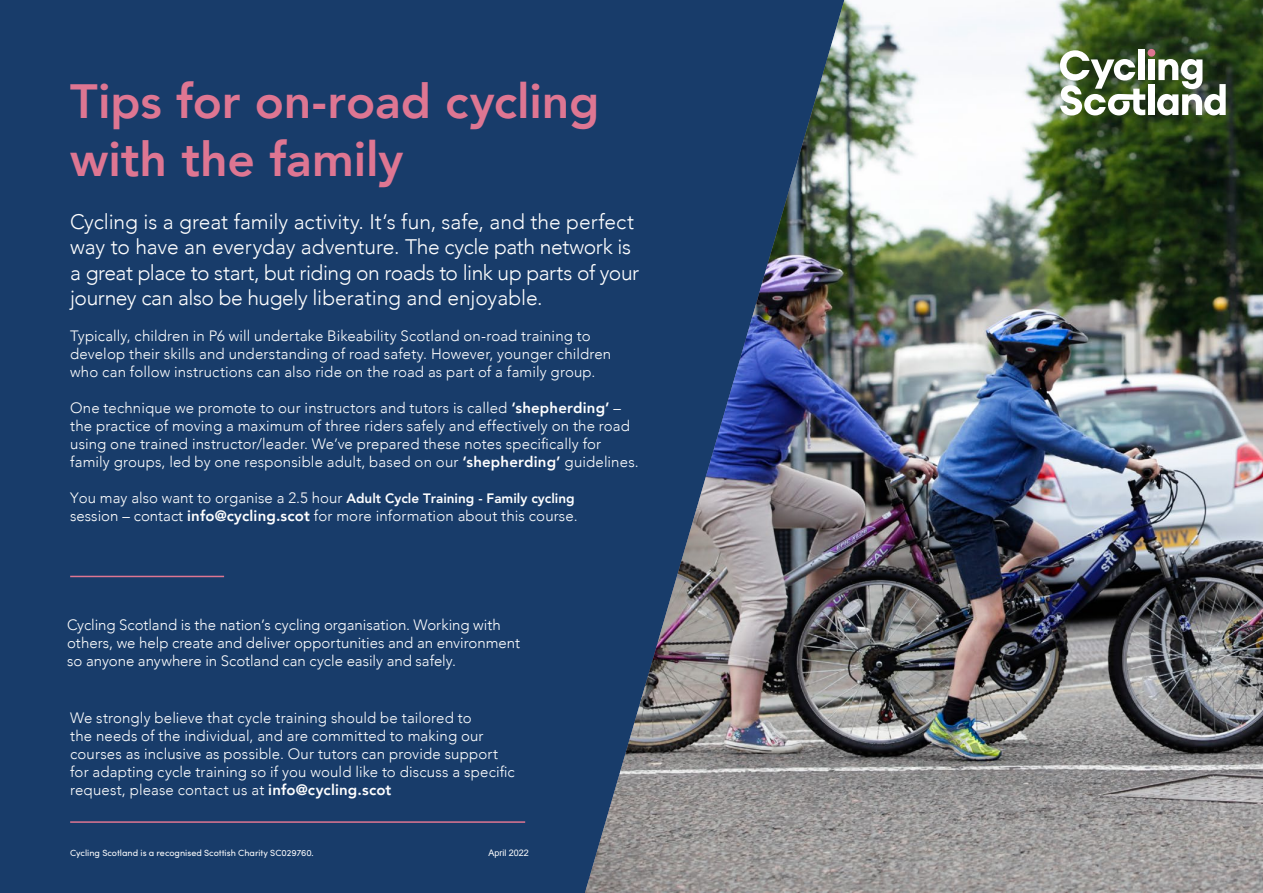
<style>
.page{position:relative;width:1263px;height:893px;background:#fff}
.page>*{position:absolute;margin:0;border:0;box-sizing:border-box;transform-origin:0 0}
.t1{font:800 48px/57.6px "Avenir";letter-spacing:-.005em;color:#de7692}
.t2{font:300 21px/25.2px "Avenir";letter-spacing:-.01em;color:#fff}
.t3{font:300 15px/18px "Avenir";letter-spacing:.005em;color:#fff}
.t4{font:9px "Sofia Pro";color:#fff}
.t5{font:9px "Arial";color:#fff}
.s1{font-weight:800}
.s2{font-family:"Avenir LT Std";font-weight:800;font-size:13.5px}
</style>
<div class="page">
<div style="left:0;top:0;width:1183px;height:893px;background:#183c6a"></div>
<img style="left:585px;top:0;width:678px;height:893px">
<div style="left:1147px;top:49px;width:8px;height:8px;background:#de7692;border-radius:50%"></div>
<div style="left:1138px;top:49px;width:6px;height:31px;background:#fff"></div>
<div style="left:1148px;top:59px;width:6px;height:21px;background:#fff"></div>
<div style="left:1148px;top:84px;width:6px;height:31px;background:#fff"></div>
<svg style="left:1157px;top:59px;width:69px;height:56px"></svg>
<svg style="left:1060px;top:50px;width:85px;height:66px;background:#8d9c82"></svg>
<hr style="left:70px;top:576px;width:154px;height:1px;background:#de7692">
<hr style="left:70px;top:821px;width:455px;height:2px;background:#de7692">
<h1 class="t1" style="left:70px;top:73px;width:531px">Tips for on-road cycling with the family</h1>
<p class="t2" style="left:70px;top:209px;width:571px">Cycling is a great family activity. It’s fun, safe, and the perfect way to have an everyday adventure. The cycle path network is a great place to start, but riding on roads to link up parts of your journey can also be hugely liberating and enjoyable.</p>
<p class="t3" style="left:70px;top:327px;width:543px">Typically, children in P6 will undertake Bikeability Scotland on-road training to develop their skills and understanding of road safety. However, younger children who can follow instructions can also ride on the road as part of a family group.</p>
<p class="t3" style="left:70px;top:399px;width:570px">One technique we promote to our instructors and tutors is called <span class="s1">‘shepherding’</span> – the practice of moving a maximum of three riders safely and effectively on the road using one trained instructor/leader. We’ve prepared these notes specifically for family groups, led by one responsible adult, based on our <span class="s1">‘shepherding’</span> guidelines.</p>
<p class="t3" style="left:70px;top:489px;width:509px">You may also want to organise a 2.5 hour <span class="s2">Adult Cycle Training - Family cycling </span>session – contact <span class="s1">info@cycling.scot</span> for more information about this course.</p>
<p class="t3" style="left:67px;top:616px;width:454px">Cycling Scotland is the nation’s cycling organisation. Working with others, we help create and deliver opportunities and an environment so anyone anywhere in Scotland can cycle easily and safely.</p>
<p class="t3" style="left:70px;top:708px;width:446px">We strongly believe that cycle training should be tailored to<br>the needs of the individual, and are committed to making our courses as inclusive as possible. Our tutors can provide support for adapting cycle training so if you would like to discuss a specific request, please contact us at <span class="s1">info@cycling.scot</span></p>
<p class="t4" style="left:70px;top:846px;width:245px">Cycling Scotland is a recognised Scottish Charity SC029760.</p>
<p class="t5" style="left:488px;top:846px;width:42px">April 2022</p>
</div>
